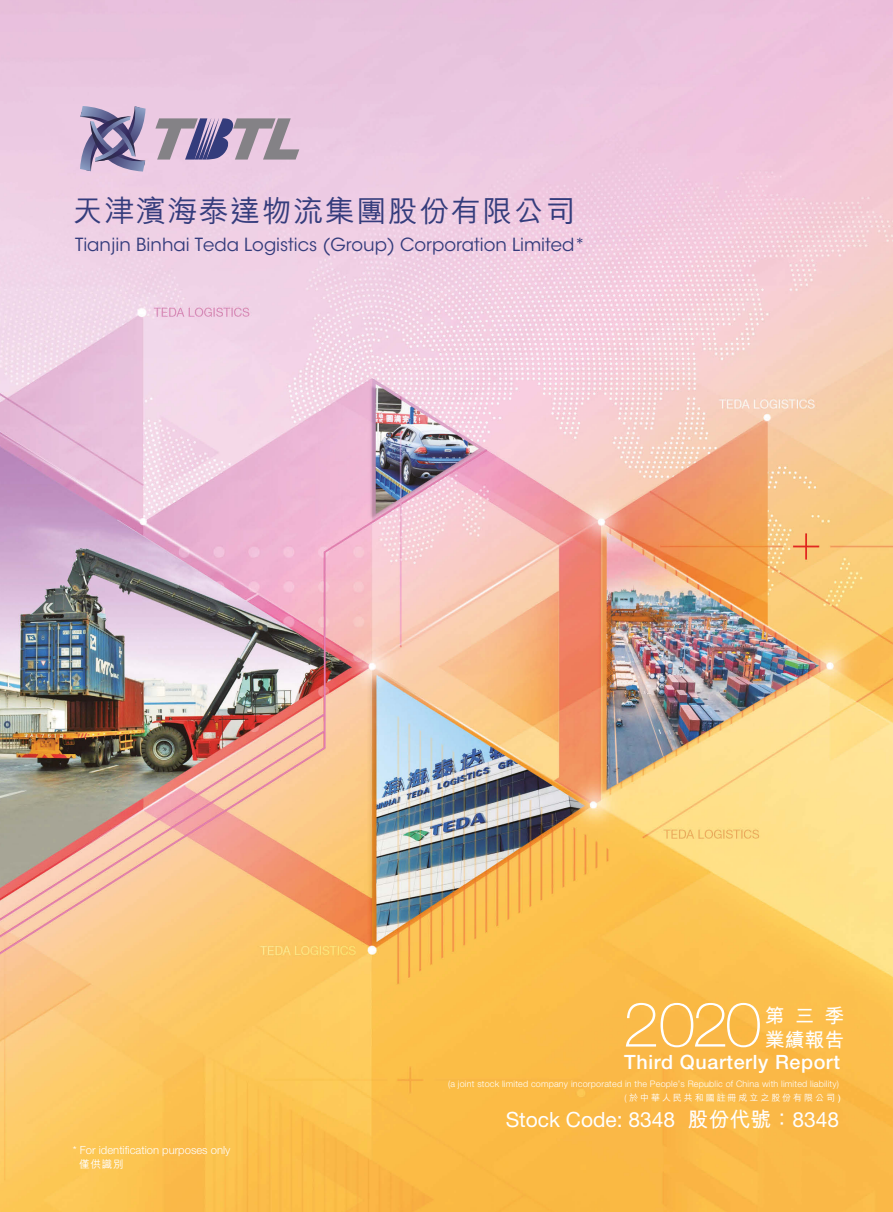
<style>
.page{position:relative;width:893px;height:1212px;background:#fff}
.page>*{position:absolute;margin:0;border:0;box-sizing:border-box;transform-origin:0 0}
.t1{font:100 62.25px "Helvetica Neue LT Std";color:#fff;scale:1.06 1}
.t2{font:500 30px "M Hei HK";letter-spacing:.05em;color:#343c7c}
.t3{font:21px "Helvetica Neue LT Std";color:#fff}
.t4{font:700 21px "M Hei HK";color:#fff}
.t5{font:700 19.8px/23.9px "M Hei HK";color:#fff}
.t6{font:500 19.65px "Helvetica Neue LT Std";letter-spacing:.03em;color:#fff}
.t7{font:18px "ITC Avant Garde Std";color:#343c7c}
.t8{font:300 11.25px "Helvetica Neue LT Std";color:#fff}
.t9{font:500 10.5px "M Hei HK";color:#fff}
.t10{font:300 9px "Helvetica Neue LT Std";letter-spacing:.02em;color:#fff}
.t11{font:500 9px "M Hei HK";letter-spacing:.215em;color:#fff}
.s1{font-family:"Helvetica Neue LT Std";font-weight:400}
.s2{font-family:"Helvetica Neue LT Std";font-weight:300}
</style>
<div class="page">
<img style="left:0;top:0;width:893px;height:1212px">
<svg style="left:155px;top:118px;width:144px;height:42px;background:#a193ac"></svg>
<svg style="left:80px;top:106px;width:66px;height:66px;background:#978cb0"></svg>
<h2 class="t2" style="left:73px;top:189px;width:504px">天津濱海泰達物流集團股份有限公司</h2>
<h3 class="t7" style="left:75px;top:234px;width:512px">Tianjin Binhai Teda Logistics (Group) Corporation Limited*</h3>
<h1 class="t1" style="left:623px;top:989px;width:133px">2020</h1>
<h3 class="t5" style="left:765px;top:1002px;width:81px">第三季業績報告</h3>
<h3 class="t6" style="left:624px;top:1050px;width:217px">Third Quarterly Report</h3>
<p class="t8" style="left:73px;top:1143px;width:159px">* For identification purposes only</p>
<p class="t9" style="left:79px;top:1157px;width:46px">僅供識別</p>
<p class="t10" style="left:448px;top:1078px;width:392px">(a joint stock limited company incorporated in the People’s Republic of China with limited liability)</p>
<h3 class="t4" style="left:687px;top:1104px;width:153px">股份代號：<span class="s1">8348</span></h3>
<p class="t11" style="left:624px;top:1091px;width:218px"><span class="s2">(</span>於中華人民共和國註冊成立之股份有限公司)</p>
<h3 class="t3" style="left:506px;top:1107px;width:171px">Stock Code: 8348</h3>
</div>
